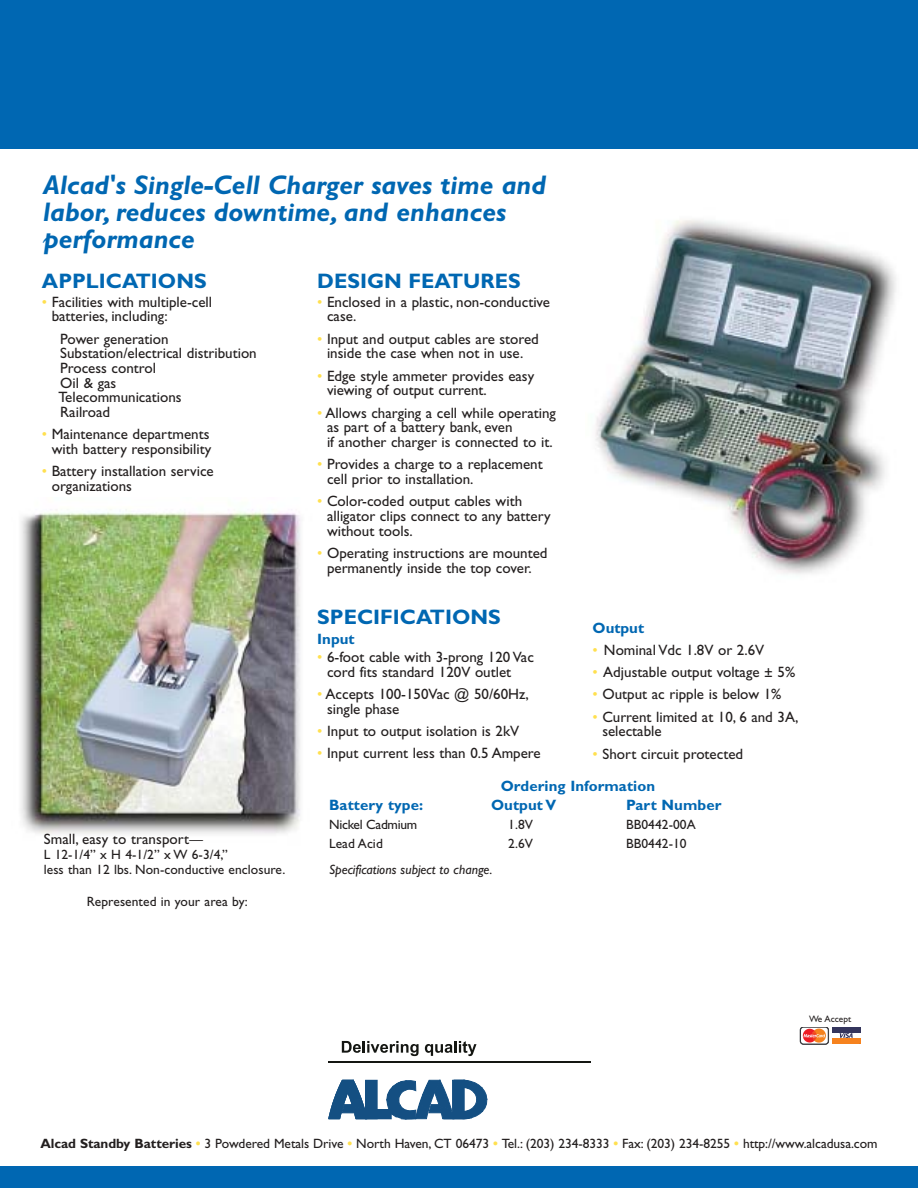
<style>
.page{position:relative;width:918px;height:1188px;background:#fff}
.page>*{position:absolute;margin:0;border:0;box-sizing:border-box;transform-origin:0 0}
.t1{font:italic 700 27px/27px "Gill Sans";color:#0067b2}
.t2{font:700 21px "Gill Sans";color:#0067b2}
.t3{font:15px/14.7px "Gill Sans";color:#231f1f}
.t4{font:700 15px "Gill Sans";letter-spacing:.005em;color:#0067b2}
.t5{font:13.5px/15px "Gill Sans";letter-spacing:-.005em;color:#231f1f}
.t6{font:italic 13.5px "Gill Sans";color:#231f1f}
.t7{font:9.3px "Gill Sans";letter-spacing:.005em;color:#231f1f}
.s1{color:#ffe04f}
.s2{font-size:13.5px}
.s3{font-weight:700}
.s4{font-weight:700;color:#ffe04f}
</style>
<div class="page">
<div style="left:0;top:1166px;width:918px;height:22px;background:#0067b2"></div>
<hr style="left:328px;top:1062px;width:263px;height:1px;background:#141612">
<svg style="left:342px;top:1041px;width:77px;height:15px"></svg>
<svg style="left:425px;top:1041px;width:52px;height:15px"></svg>
<svg style="left:328px;top:1080px;width:38px;height:39px"></svg>
<svg style="left:386px;top:1080px;width:102px;height:40px"></svg>
<div style="left:366px;top:1080px;width:11px;height:39px;background:#144f82"></div>
<div style="left:366px;top:1110px;width:25px;height:9px;background:#144f82"></div>
<div style="left:0;top:0;width:918px;height:148px;background:#0067b2"></div>
<img style="left:20px;top:509px;width:281px;height:325px">
<img style="left:595px;top:219px;width:301px;height:355px">
<svg style="left:800px;top:1027px;width:29px;height:17px"></svg>
<svg style="left:832px;top:1027px;width:29px;height:17px"></svg>
<div style="left:832px;top:1027px;width:28px;height:5px;background:#34355d"></div>
<div style="left:832px;top:1039px;width:28px;height:5px;background:#f6821e"></div>
<svg style="left:839px;top:1033px;width:21px;height:11px"></svg>
<h1 class="t1" style="left:43px;top:174px;width:504px">Alcad's Single-Cell Charger saves time and labor, reduces downtime, and enhances performance</h1>
<h2 class="t2" style="left:42px;top:273px;width:166px">APPLICATIONS</h2>
<p class="t3" style="left:52px;top:296px;width:162px;text-indent:-10px"><span class="s1">•</span> Facilities with multiple-cell batteries, including:</p>
<p class="t3" style="left:58px;top:333px;width:200px">Power generation<br>Substation/electrical distribution<br>Process control<br>Oil &amp; gas<br>Telecommunications<br>Railroad</p>
<p class="t3" style="left:42px;top:429px;width:171px;text-align:right"><span class="s1">•</span> Maintenance departments with battery responsibility</p>
<p class="t3" style="left:52px;top:466px;width:164px;text-indent:-10px"><span class="s1">•</span> Battery installation service organizations</p>
<h2 class="t2" style="left:317px;top:273px;width:205px">DESIGN FEATURES</h2>
<p class="t3" style="left:327px;top:296px;width:225px;text-indent:-10px"><span class="s1">•</span> Enclosed in a plastic, non-conductive case.</p>
<p class="t3" style="left:317px;top:333px;width:223px;text-align:center"><span class="s1">•</span> Input and output cables are stored inside the case when not in use.</p>
<p class="t3" style="left:327px;top:370px;width:209px;text-indent:-10px"><span class="s1">•</span> Edge style ammeter provides easy viewing of output current.</p>
<p class="t3" style="left:327px;top:407px;width:230px;text-indent:-10px"><span class="s1">•</span> Allows charging a cell while operating as part of a battery bank, even<br>if another charger is connected to it.</p>
<p class="t3" style="left:327px;top:458px;width:217px;text-indent:-10px"><span class="s1">•</span> Provides a charge to a replacement cell prior to installation.</p>
<p class="t3" style="left:327px;top:495px;width:225px;text-indent:-10px"><span class="s1">•</span> Color-coded output cables with alligator clips connect to any battery without tools.</p>
<p class="t3" style="left:317px;top:547px;width:232px;text-align:center"><span class="s1">•</span> Operating instructions are mounted permanently inside the top cover.</p>
<h2 class="t2" style="left:317px;top:610px;width:185px">SPECIFICATIONS</h2>
<p class="t4" style="left:317px;top:633px;width:39px">Input</p>
<p class="t3" style="left:327px;top:651px;width:208px;text-indent:-10px"><span class="s1">•</span> 6-foot cable with 3-prong 120 Vac cord fits standard 120V outlet</p>
<p class="t3" style="left:327px;top:688px;width:203px;text-indent:-10px"><span class="s1">•</span> Accepts 100-150Vac @ 50/60Hz, single phase</p>
<p class="t3" style="left:317px;top:725px;width:203px"><span class="s1">•</span> Input to output isolation is 2kV</p>
<p class="t3" style="left:317px;top:747px;width:225px"><span class="s1">•</span> Input current less than 0.5 Ampere</p>
<p class="t4" style="left:593px;top:622px;width:53px">Output</p>
<p class="t3" style="left:593px;top:644px;width:173px"><span class="s1">•</span> Nominal Vdc 1.8V or 2.6V</p>
<p class="t3" style="left:593px;top:666px;width:204px"><span class="s1">•</span> Adjustable output voltage ± 5%</p>
<p class="t3" style="left:593px;top:689px;width:190px"><span class="s1">•</span> Output ac ripple is below 1%</p>
<p class="t3" style="left:602px;top:711px;width:197px;text-indent:-10px"><span class="s1">•</span> Current limited at 10, 6 and 3A, selectable</p>
<p class="t3" style="left:593px;top:748px;width:152px"><span class="s1">•</span> Short circuit protected</p>
<p class="t3" style="left:44px;top:833px;width:161px">Small, easy to transport<span class="s2">—</span></p>
<p class="t5" style="left:44px;top:848px;width:243px">L 12-1/4” x H 4-1/2” x W 6-3/4,”<br>less than 12 lbs. Non-conductive enclosure.</p>
<p class="t5" style="left:87px;top:895px;width:162px">Represented in your area by:</p>
<p class="t4" style="left:501px;top:781px;width:156px">Ordering Information</p>
<p class="t4" style="left:329px;top:800px;width:96px">Battery type:</p>
<p class="t4" style="left:491px;top:800px;width:67px">Output V</p>
<p class="t4" style="left:626px;top:800px;width:97px">Part Number</p>
<p class="t5" style="left:329px;top:818px;width:90px">Nickel Cadmium</p>
<p class="t5" style="left:508px;top:818px;width:26px">1.8V</p>
<p class="t5" style="left:626px;top:818px;width:71px">BB0442-00A</p>
<p class="t5" style="left:329px;top:837px;width:55px">Lead Acid</p>
<p class="t5" style="left:508px;top:837px;width:26px">2.6V</p>
<p class="t5" style="left:626px;top:837px;width:62px">BB0442-10</p>
<p class="t6" style="left:329px;top:865px;width:165px">Specifications subject to change.</p>
<p class="t7" style="left:809px;top:1016px;width:44px">We Accept</p>
<p class="t5" style="left:40px;top:1138px;width:839px"><span class="s3">Alcad Standby Batteries</span> <span class="s4">•</span> 3 Powdered Metals Drive <span class="s4">•</span> North Haven, CT 06473 <span class="s4">•</span> Tel.: (203) 234-8333 <span class="s4">•</span> Fax: (203) 234-8255 <span class="s4">•</span> http://www.alcadusa.com</p>
</div>
